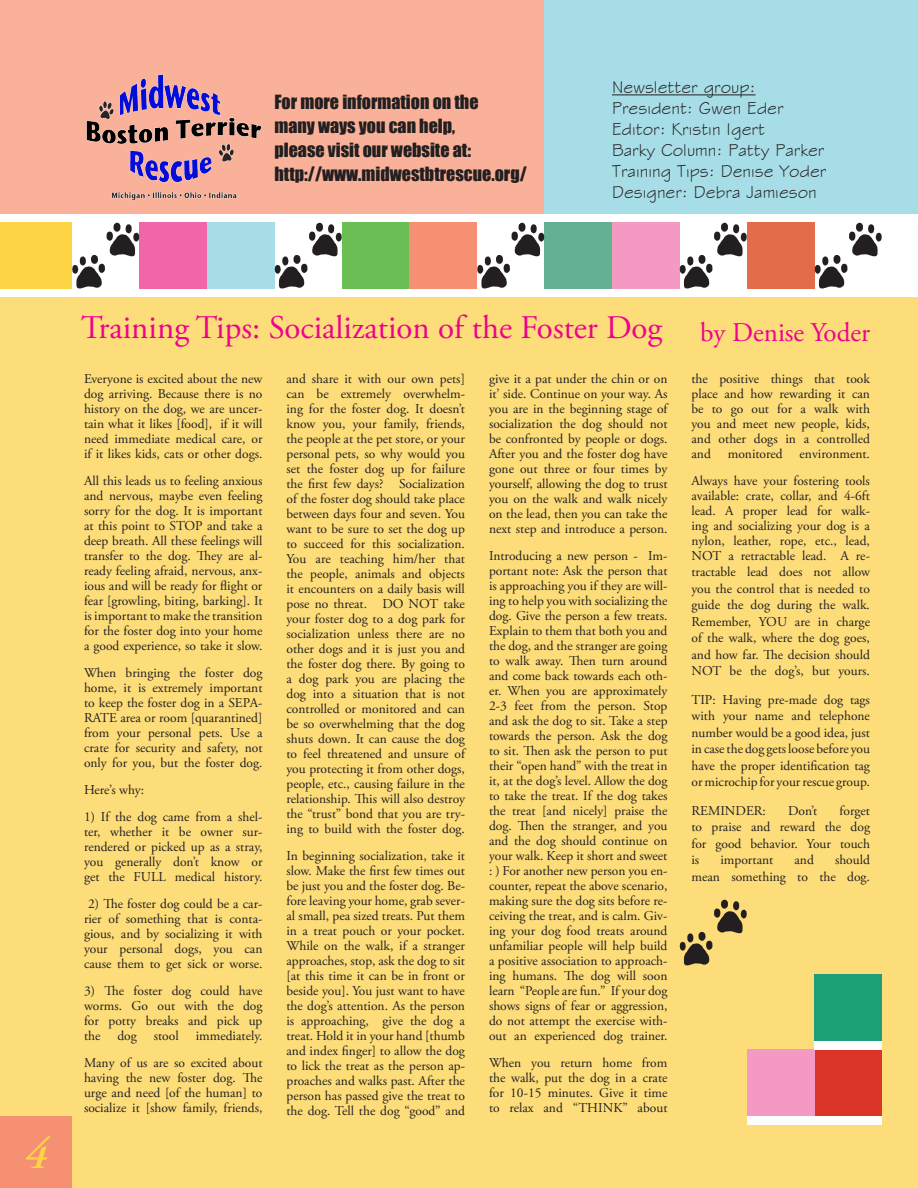
<style>
.page{position:relative;width:918px;height:1188px;background:#fff}
.page>*{position:absolute;margin:0;border:0;box-sizing:border-box;transform-origin:0 0}
.BasicBodyJustified{font:italic 600 45px "Adobe Garamond Pro";color:#fdd544}
.BasicBodyLeft{font:33px "Adobe Garamond Pro";color:#ed028c}
.BasicBodyLeft-2{font:27px "Adobe Garamond Pro";color:#ed028c}
.t1{font:18px "Stylus BT";color:#231f20}
.t2{font:18px/24px "Impact";color:#231f20}
.BasicBodyJustified-2{font:13.5px/15px "Adobe Garamond Pro";color:#231f20;text-align:justify}
</style>
<div class="page">
<div style="left:0;top:298px;width:918px;height:890px;background:#fddd7a"></div>
<div style="left:0;top:0;width:544px;height:213px;background:#f9b299"></div>
<img style="left:86px;top:74px;width:175px;height:127px">
<div style="left:814px;top:975px;width:68px;height:66px;background:#1b9f76"></div>
<div style="left:814px;top:1050px;width:68px;height:66px;background:#da3526"></div>
<div style="left:747px;top:1050px;width:67px;height:66px;background:#f499c2"></div>
<div style="left:544px;top:0;width:374px;height:213px;background:#a7dde7"></div>
<div style="left:814px;top:1041px;width:68px;height:9px;background:#fff"></div>
<div style="left:747px;top:1116px;width:135px;height:9px;background:#fff"></div>
<div style="left:0;top:1116px;width:72px;height:72px;background:#f59073"></div>
<div style="left:342px;top:222px;width:68px;height:67px;background:#6abe54"></div>
<div style="left:612px;top:222px;width:68px;height:67px;background:#f499c2"></div>
<div style="left:544px;top:222px;width:68px;height:67px;background:#63b192"></div>
<div style="left:410px;top:222px;width:67px;height:67px;background:#f59073"></div>
<div style="left:747px;top:222px;width:67px;height:67px;background:#e36c4b"></div>
<div style="left:207px;top:222px;width:67px;height:67px;background:#a7dde7"></div>
<div style="left:140px;top:222px;width:67px;height:67px;background:#f166a7"></div>
<div style="left:0;top:222px;width:72px;height:67px;background:#fdd544"></div>
<svg style="left:72px;top:222px;width:67px;height:67px"></svg>
<svg style="left:274px;top:222px;width:68px;height:67px"></svg>
<svg style="left:477px;top:222px;width:67px;height:67px"></svg>
<svg style="left:680px;top:222px;width:67px;height:67px"></svg>
<svg style="left:814px;top:222px;width:68px;height:67px"></svg>
<hr style="left:612px;top:95px;width:144px;height:1px;background:#231f20">
<svg style="left:680px;top:899px;width:67px;height:67px"></svg>
<p class="t2" style="left:274px;top:90px;width:206px">For more information on the many ways you can help, please visit our website at:</p>
<p class="t2" style="left:274px;top:162px;width:254px">http://www.midwestbtrescue.org/</p>
<p class="t1" style="left:612px;top:76px;width:145px">Newsletter group:</p>
<p class="t1" style="left:612px;top:97px;width:173px">President: Gwen Eder</p>
<p class="t1" style="left:612px;top:118px;width:155px">Editor: Kristin Igert</p>
<p class="t1" style="left:612px;top:139px;width:214px">Barky Column: Patty Parker</p>
<p class="t1" style="left:612px;top:160px;width:216px">Training Tips: Denise Yoder</p>
<p class="t1" style="left:612px;top:181px;width:206px">Designer: Debra Jamieson</p>
<p class="BasicBodyJustified" style="left:25px;top:1128px;width:24px">4</p>
<p class="BasicBodyLeft" style="left:81px;top:308px;width:583px">Training Tips: Socialization of the Foster Dog</p>
<p class="BasicBodyJustified-2" style="left:84px;top:371px;width:180px">Everyone is excited about the new dog arriving. Because there is no history on the dog, we are uncer&shy;tain what it likes [food], if it will need immediate medical care, or if it likes kids, cats or other dogs.</p>
<p class="BasicBodyJustified-2" style="left:84px;top:473px;width:180px">All this leads us to feeling anxious and nervous, maybe even feeling sorry for the dog. It is important at this point to STOP and take a deep breath. All these feelings will transfer to the dog. They are al&shy;ready feeling afraid, nervous, anx&shy;ious and will be ready for flight or fear [growling, biting, barking]. It is important to make the transition for the foster dog into your home a good experience, so take it slow.</p>
<p class="BasicBodyJustified-2" style="left:84px;top:665px;width:180px">When bringing the foster dog home, it is extremely important to keep the foster dog in a SEPA-RATE area or room [quarantined] from your personal pets. Use a crate for security and safety, not only for you, but the foster dog.</p>
<p class="BasicBodyJustified-2" style="left:84px;top:782px;width:62px">Here’s why:</p>
<p class="BasicBodyJustified-2" style="left:84px;top:809px;width:180px">1) If the dog came from a shel&shy;ter, whether it be owner sur&shy;rendered or picked up as a stray, you generally don’t know or get the FULL medical history.</p>
<p class="BasicBodyJustified-2" style="left:84px;top:896px;width:180px;text-align:center">2) The foster dog could be a car&shy;rier of something that is conta&shy;gious, and by socializing it with your personal dogs, you can cause them to get sick or worse.</p>
<p class="BasicBodyJustified-2" style="left:84px;top:983px;width:180px">3) The foster dog could have worms. Go out with the dog for potty breaks and pick up the</p>
<p class="BasicBodyJustified-2" style="left:286px;top:371px;width:180px">and share it with our own pets] can be extremely overwhelm&shy;ing for the foster dog. It doesn’t know you, your family, friends, the people at the pet store, or your personal pets, so why would you set the foster dog up for failure the first few days? Socialization of the foster dog should take place between days four and seven. You want to be sure to set the dog up to succeed for this socialization.<br>You are teaching him/her that the people, animals and objects it encounters on a daily basis will pose no threat. DO NOT take your foster dog to a dog park for socialization unless there are no other dogs and it is just you and the foster dog there. By going to a dog park you are placing the dog into a situation that is not controlled or monitored and can be so overwhelming that the dog shuts down. It can cause the dog to feel threatened and unsure of you protecting it from other dogs, people, etc., causing failure in the relationship. This will also destroy the “trust” bond that you are try&shy;ing to build with the foster dog.</p>
<p class="BasicBodyJustified-2" style="left:286px;top:848px;width:180px">In beginning socialization, take it slow. Make the first few times out be just you and the foster dog. Be&shy;fore leaving your home, grab sever&shy;al small, pea sized treats. Put them in a treat pouch or your pocket.<br>While on the walk, if a stranger approaches, stop, ask the dog to sit [at this time it can be in front or beside you]. You just want to have the dog’s attention. As the person is approaching, give the dog a treat. Hold it in your hand [thumb and index finger] to allow the dog to lick the treat as the person ap&shy;proaches and walks past. After the person has passed give the treat to the dog. Tell the dog “good” and</p>
<p class="BasicBodyJustified-2" style="left:489px;top:371px;width:180px">give it a pat under the chin or on it’ side. Continue on your way. As you are in the beginning stage of socialization the dog should not be confronted by people or dogs.<br>After you and the foster dog have gone out three or four times by yourself, allowing the dog to trust you on the walk and walk nicely on the lead, then you can take the next step and introduce a person.</p>
<p class="BasicBodyJustified-2" style="left:489px;top:548px;width:180px">Introducing a new person - Im&shy;portant note: Ask the person that is approaching you if they are will&shy;ing to help you with socializing the dog. Give the person a few treats.<br>Explain to them that both you and the dog, and the stranger are going to walk away. Then turn around and come back towards each oth&shy;er. When you are approximately 2-3 feet from the person. Stop and ask the dog to sit. Take a step towards the person. Ask the dog to sit. Then ask the person to put their “open hand” with the treat in it, at the dog’s level. Allow the dog to take the treat. If the dog takes the treat [and nicely] praise the dog. Then the stranger, and you and the dog should continue on your walk. Keep it short and sweet : ) For another new person you en&shy;counter, repeat the above scenario, making sure the dog sits before re&shy;ceiving the treat, and is calm. Giv&shy;ing your dog food treats around unfamiliar people will help build a positive association to approach&shy;ing humans. The dog will soon learn “People are fun.” If your dog shows signs of fear or aggression, do not attempt the exercise with&shy;out an experienced dog trainer.</p>
<p class="BasicBodyJustified-2" style="left:489px;top:1055px;width:180px">When you return home from the walk, put the dog in a crate for 10-15 minutes. Give it time to relax and “THINK” about</p>
<p class="BasicBodyJustified-2" style="left:117px;top:1028px;width:21px">dog</p>
<p class="BasicBodyJustified-2" style="left:154px;top:1028px;width:26px">stool</p>
<p class="BasicBodyJustified-2" style="left:196px;top:1028px;width:68px">immediately.</p>
<p class="BasicBodyJustified-2" style="left:84px;top:1055px;width:180px">Many of us are so excited about having the new foster dog. The urge and need [of the human] to socialize it [show family, friends,</p>
<p class="BasicBodyLeft-2" style="left:700px;top:316px;width:171px">by Denise Yoder</p>
<p class="BasicBodyJustified-2" style="left:692px;top:371px;width:180px">the positive things that took place and how rewarding it can be to go out for a walk with you and meet new people, kids, and other dogs in a controlled and monitored environment.</p>
<p class="BasicBodyJustified-2" style="left:692px;top:473px;width:180px">Always have your fostering tools available: crate, collar, and 4-6ft lead. A proper lead for walk&shy;ing and socializing your dog is a nylon, leather, rope, etc., lead, NOT a retractable lead. A re-</p>
<p class="BasicBodyJustified-2" style="left:692px;top:564px;width:180px;line-height:16.5px">tractable lead does not allow you the control that is needed to guide the dog during the walk.<br>Remember, YOU are in charge of the walk, where the dog goes, and how far. The decision should NOT be the dog’s, but yours.</p>
<p class="BasicBodyJustified-2" style="left:692px;top:692px;width:180px;line-height:16.5px">TIP: Having pre-made dog tags with your name and telephone number would be a good idea, just in case the dog gets loose before you have the proper identification tag or microchip for your rescue group.</p>
<p class="BasicBodyJustified-2" style="left:692px;top:803px;width:76px">REMINDER:</p>
<p class="BasicBodyJustified-2" style="left:788px;top:803px;width:31px">Don’t</p>
<p class="BasicBodyJustified-2" style="left:692px;top:803px;width:180px;line-height:16.5px;text-indent:148px">forget to praise and reward the dog for good behavior. Your touch is</p>
<p class="BasicBodyJustified-2" style="left:692px;top:852px;width:180px;line-height:16.5px;text-align:right">should<br>mean something to the dog.</p>
<p class="BasicBodyJustified-2" style="left:720px;top:853px;width:54px">important</p>
<p class="BasicBodyJustified-2" style="left:794px;top:853px;width:21px">and</p>
</div>
